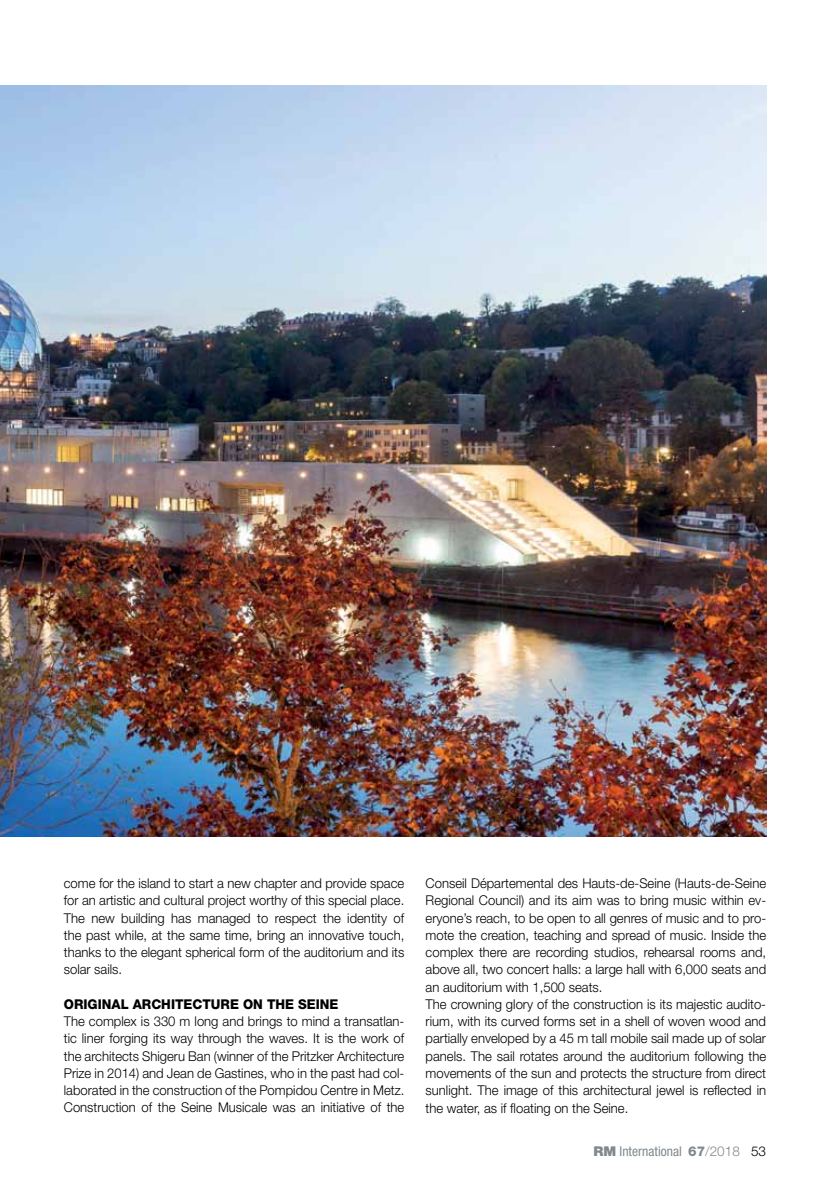
<style>
.page{position:relative;width:830px;height:1191px;background:#fff}
.page>*{position:absolute;margin:0;border:0;box-sizing:border-box;transform-origin:0 0}
.t1{font:300 13.5px/17.2px "Helvetica Neue LT Std";color:#000;text-align:justify}
.t2{font:800 13.5px "Helvetica Neue LT Std";color:#000}
.t3{font:condensed 13.5px "Helvetica Neue LT Std";color:#81898e}
.s1{font-weight:900;font-stretch:normal}
.s2{font-weight:800;font-stretch:normal}
.s3{font-weight:300;font-stretch:normal}
.s4{font-weight:300;font-stretch:normal;color:#000}
</style>
<div class="page">
<img style="left:0;top:85px;width:765px;height:751px">
<p class="t1" style="left:64px;top:874px;width:342px">come for the island to start a new chapter and provide space for an artistic and cultural project worthy of this special place.<br>The new building has managed to respect the identity of the past while, at the same time, bring an innovative touch, thanks to the elegant spherical form of the auditorium and its solar sails.</p>
<p class="t2" style="left:64px;top:996px;width:276px">ORIGINAL ARCHITECTURE ON THE SEINE</p>
<p class="t1" style="left:64px;top:1012px;width:342px">The complex is 330 m long and brings to mind a transatlan&shy;tic liner forging its way through the waves. It is the work of the architects Shigeru Ban (winner of the Pritzker Architecture Prize in 2014) and Jean de Gastines, who in the past had col&shy;laborated in the construction of the Pompidou Centre in Metz.<br>Construction of the Seine Musicale was an initiative of the</p>
<p class="t1" style="left:425px;top:874px;width:342px;text-align:left">Conseil Départemental des Hauts-de-Seine (Hauts-de-Seine Regional Council) and its aim was to bring music within ev&shy;eryone’s reach, to be open to all genres of music and to pro&shy;mote the creation, teaching and spread of music. Inside the complex there are recording studios, rehearsal rooms and, above all, two concert halls: a large hall with 6,000 seats and an auditorium with 1,500 seats.<br>The crowning glory of the construction is its majestic audito&shy;rium, with its curved forms set in a shell of woven wood and partially enveloped by a 45 m tall mobile sail made up of solar panels. The sail rotates around the auditorium following the movements of the sun and protects the structure from direct sunlight. The image of this architectural jewel is reflected in the water, as if floating on the Seine.</p>
<p class="t3" style="left:593px;top:1143px;width:174px"><span class="s1">RM</span> International <span class="s2">67</span><span class="s3">/2018</span> <span class="s4">53</span></p>
</div>
